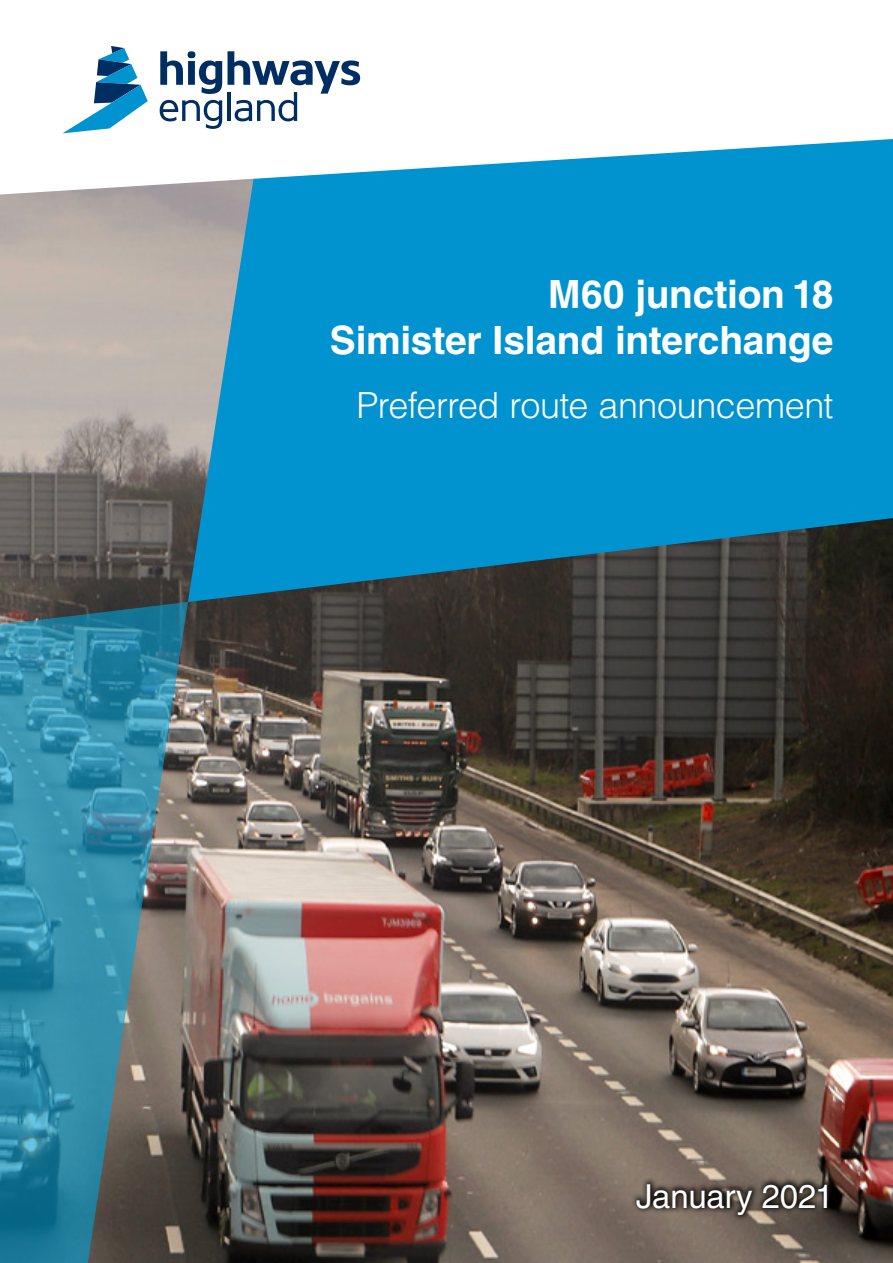
<style>
.page{position:relative;width:893px;height:1263px;background:#fff}
.page>*{position:absolute;margin:0;border:0;box-sizing:border-box;transform-origin:0 0}
.Cover_Title_-_Min{font:700 39px/46.5px "Helvetica LT Std";letter-spacing:-.005em;color:#fff;text-align:right}
.Cover_Title_-_Min-2{font:300 36px "Helvetica LT Std";letter-spacing:-.015em;color:#fff}
.t1{font:33px "Helvetica LT Std";letter-spacing:-.01em;color:#fff}
</style>
<div class="page">
<img style="left:0;top:251px;width:893px;height:1012px">
<div style="left:631px;top:1177px;width:203px;height:44px;background:#000;opacity:.9"></div>
<svg style="left:188px;top:251px;width:705px;height:351px;background:#0d88ba"></svg>
<svg style="left:0;top:602px;width:188px;height:661px;background:#418092"></svg>
<svg style="left:0;top:51px;width:893px;height:200px"></svg>
<svg style="left:63px;top:46px;width:85px;height:87px"></svg>
<svg style="left:160px;top:51px;width:62px;height:43px"></svg>
<svg style="left:160px;top:100px;width:62px;height:29px"></svg>
<svg style="left:228px;top:51px;width:132px;height:70px"></svg>
<p class="Cover_Title_-_Min" style="left:330px;top:270px;width:505px">M60 junction 18<br>Simister Island interchange</p>
<p class="Cover_Title_-_Min-2" style="left:356px;top:382px;width:479px">Preferred route announcement</p>
<p class="t1" style="left:636px;top:1177px;width:199px">January 2021</p>
</div>
